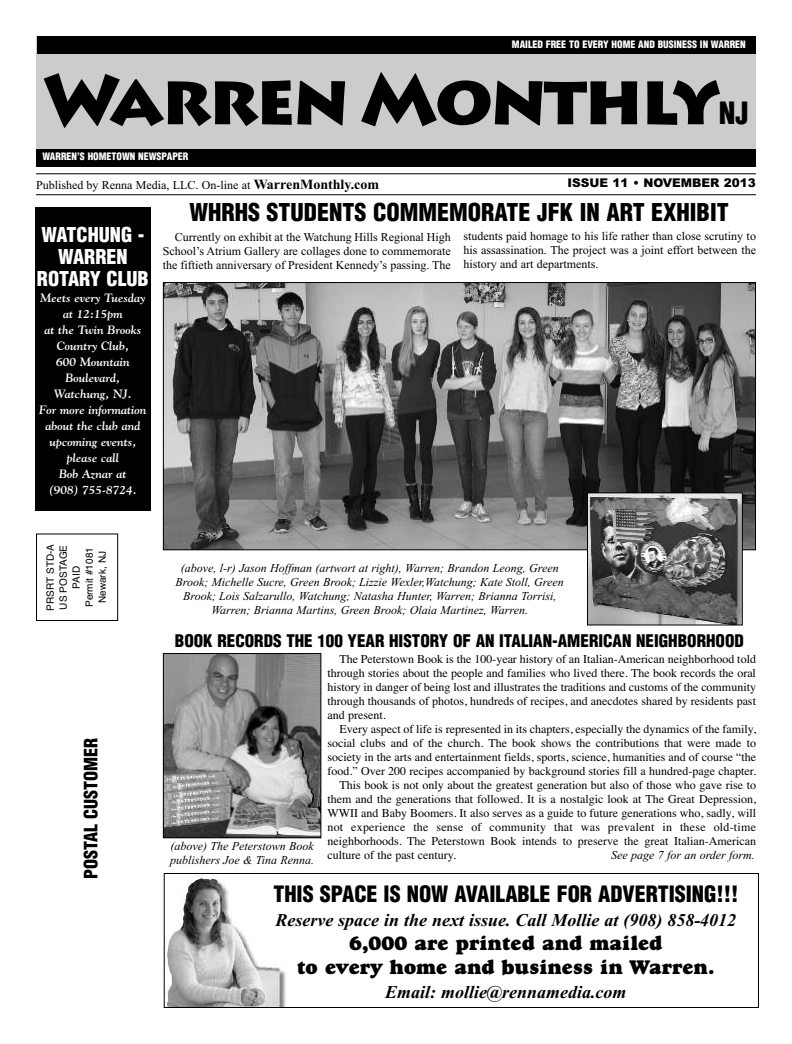
<style>
.page{position:relative;width:792px;height:1044px;background:#fff}
.page>*{position:absolute;margin:0;border:0;box-sizing:border-box;transform-origin:0 0}
.t1{font:900 71px "Lithos Pro";letter-spacing:-.04em;color:#000}
.t2{font:900 condensed 30px "Helvetica";color:#000}
.t3{font:900 condensed 24px "Helvetica";color:#000}
.t4{font:900 condensed 22px "Helvetica";color:#000}
.t5{font:20px/24px "Goudy Heavyface";color:#000;text-align:center}
.t6{font:900 condensed 20px/22px "Helvetica";color:#fff;text-align:center}
.t7{font:italic 700 18px "Times New Roman";color:#000}
.t8{font:900 condensed 18px "Helvetica";color:#000}
.t9{font:900 condensed 17px "Helvetica";color:#000}
.t10{font:12px/14px "Times";color:#000;text-align:justify}
.t11{font:12px/14px "Times New Roman";color:#000;text-align:justify}
.t12{font:italic 12px/14px "Times New Roman";color:#000;text-align:center}
.t13{font:italic 700 12px/16px "Goudy";color:#fff;text-align:center}
.t14{font:12px "Times";letter-spacing:.02em;color:#000}
.t15{font:900 12px "Arial";color:#000}
.t16{font:900 condensed 10px "Helvetica";color:#fff}
.t17{font:10px/13px "Helvetica";color:#000;text-align:center}
.s1{font-weight:700;font-size:14px}
</style>
<div class="page">
<div style="left:36px;top:36px;width:720px;height:124px;background:#ccc"></div>
<hr style="left:36px;top:173px;width:720px;height:1px;background:#000">
<hr style="left:36px;top:194px;width:720px;height:1px;background:#000">
<div style="left:36px;top:533px;width:82px;height:88px;border:1px solid #000"></div>
<div style="left:36px;top:149px;width:720px;height:18px;background:#000"></div>
<div style="left:38px;top:36px;width:718px;height:18px;background:#000"></div>
<img style="left:167px;top:875px;width:119px;height:131px">
<div style="left:164px;top:873px;width:595px;height:135px;border:1px solid #000"></div>
<div style="left:35px;top:207px;width:115px;height:304px;background:#000"></div>
<img style="left:165px;top:284px;width:589px;height:264px">
<img style="left:589px;top:494px;width:152px;height:130px">
<div style="left:587px;top:492px;width:156px;height:134px;border:1px solid #000"></div>
<img style="left:165px;top:655px;width:154px;height:181px">
<div style="left:163px;top:653px;width:158px;height:185px;border:1px solid #000"></div>
<p class="t16" style="left:512px;top:39px;width:235px">MAILED FREE TO EVERY HOME AND BUSINESS IN WARREN</p>
<h1 class="t1" style="left:43px;top:58px;width:680px">Warren Monthly</h1>
<h2 class="t2" style="left:719px;top:96px;width:31px">NJ</h2>
<p class="t16" style="left:42px;top:151px;width:148px">WARREN’S HOMETOWN NEWSPAPER</p>
<p class="t11" style="left:36px;top:178px;width:345px">Published by Renna Media, LLC. On-line at <span class="s1">WarrenMonthly.com</span></p>
<p class="t15" style="left:568px;top:176px;width:190px">ISSUE 11 • NOVEMBER 2013</p>
<h3 class="t6" style="left:37px;top:224px;width:113px">WATCHUNG -<br>WARREN<br>ROTARY CLUB</h3>
<p class="t13" style="left:39px;top:290px;width:109px">Meets every Tuesday at 12:15pm<br>at the Twin Brooks<br>Country Club,<br>600 Mountain<br>Boulevard,<br>Watchung, NJ.<br>For more information about the club and upcoming events, please call<br>Bob Aznar at<br>(908) 755-8724.</p>
<h3 class="t3" style="left:189px;top:199px;width:541px">WHRHS STUDENTS COMMEMORATE JFK IN ART EXHIBIT</h3>
<p class="t11" style="left:163px;top:230px;width:289px;text-indent:12px">Currently on exhibit at the Watchung Hills Regional High School’s Atrium Gallery are collages done to commemorate the fiftieth anniversary of President Kennedy’s passing. The</p>
<p class="t11" style="left:464px;top:229px;width:294px">students paid homage to his life rather than close scrutiny to his assassination. The project was a joint effort between the history and art departments.</p>
<p class="t17" style="left:44px;top:611px;width:68px;rotate:-90deg">PRSRT STD-A<br>US POSTAGE<br>PAID<br>Permit #1081<br>Newark, NJ</p>
<h3 class="t8" style="left:81px;top:879px;width:142px;rotate:-90deg">POSTAL CUSTOMER</h3>
<p class="t12" style="left:176px;top:561px;width:390px">(above, l-r) Jason Hoffman (artwort at right), Warren; Brandon Leong, Green Brook; Michelle Sucre, Green Brook; Lizzie Wexler,Watchung; Kate Stoll, Green Brook; Lois Salzarullo, Watchung; Natasha Hunter, Warren; Brianna Torrisi, Warren; Brianna Martins, Green Brook; Olaia Martinez, Warren.</p>
<h3 class="t9" style="left:175px;top:631px;width:570px">BOOK RECORDS THE 100 YEAR HISTORY OF AN ITALIAN-AMERICAN NEIGHBORHOOD</h3>
<p class="t10" style="left:327px;top:651px;width:430px;text-indent:12px">The Peterstown Book is the 100-year history of an Italian-American neighborhood told through stories about the people and families who lived there. The book records the oral history in danger of being lost and illustrates the traditions and customs of the community through thousands of photos, hundreds of recipes, and anecdotes shared by residents past and present.</p>
<p class="t10" style="left:339px;top:721px;width:418px">Every aspect of life is represented in its chapters, especially the dynamics of the family,</p>
<p class="t10" style="left:327px;top:735px;width:430px">social clubs and of the church. The book shows the contributions that were made to</p>
<p class="t10" style="left:327px;top:749px;width:430px">society in the arts and entertainment fields, sports, science, humanities and of course “the</p>
<p class="t10" style="left:327px;top:763px;width:430px">food.” Over 200 recipes accompanied by background stories fill a hundred-page chapter.</p>
<p class="t10" style="left:339px;top:777px;width:418px">This book is not only about the greatest generation but also of those who gave rise to</p>
<p class="t10" style="left:327px;top:791px;width:430px">them and the generations that followed. It is a nostalgic look at The Great Depression,</p>
<p class="t10" style="left:327px;top:805px;width:430px">WWII and Baby Boomers. It also serves as a guide to future generations who, sadly, will</p>
<p class="t14" style="left:327px;top:819px;width:430px">not experience the sense of community that was prevalent in these old-time</p>
<p class="t10" style="left:327px;top:833px;width:430px">neighborhoods. The Peterstown Book intends to preserve the great Italian-American</p>
<p class="t10" style="left:327px;top:847px;width:130px">culture of the past century.</p>
<p class="t12" style="left:611px;top:847px;width:145px">See page 7 for an order form.</p>
<p class="t12" style="left:170px;top:839px;width:146px;text-align:left">(above) The Peterstown Book publishers Joe &amp; Tina Renna.</p>
<h3 class="t4" style="left:273px;top:881px;width:467px">THIS SPACE IS NOW AVAILABLE FOR ADVERTISING!!!</h3>
<h3 class="t7" style="left:275px;top:909px;width:462px">Reserve space in the next issue. Call Mollie at (908) 858-4012</h3>
<h3 class="t5" style="left:297px;top:933px;width:419px">6,000 are printed and mailed<br>to every home and business in Warren.</h3>
<h3 class="t7" style="left:385px;top:981px;width:243px">Email: mollie@rennamedia.com</h3>
</div>
